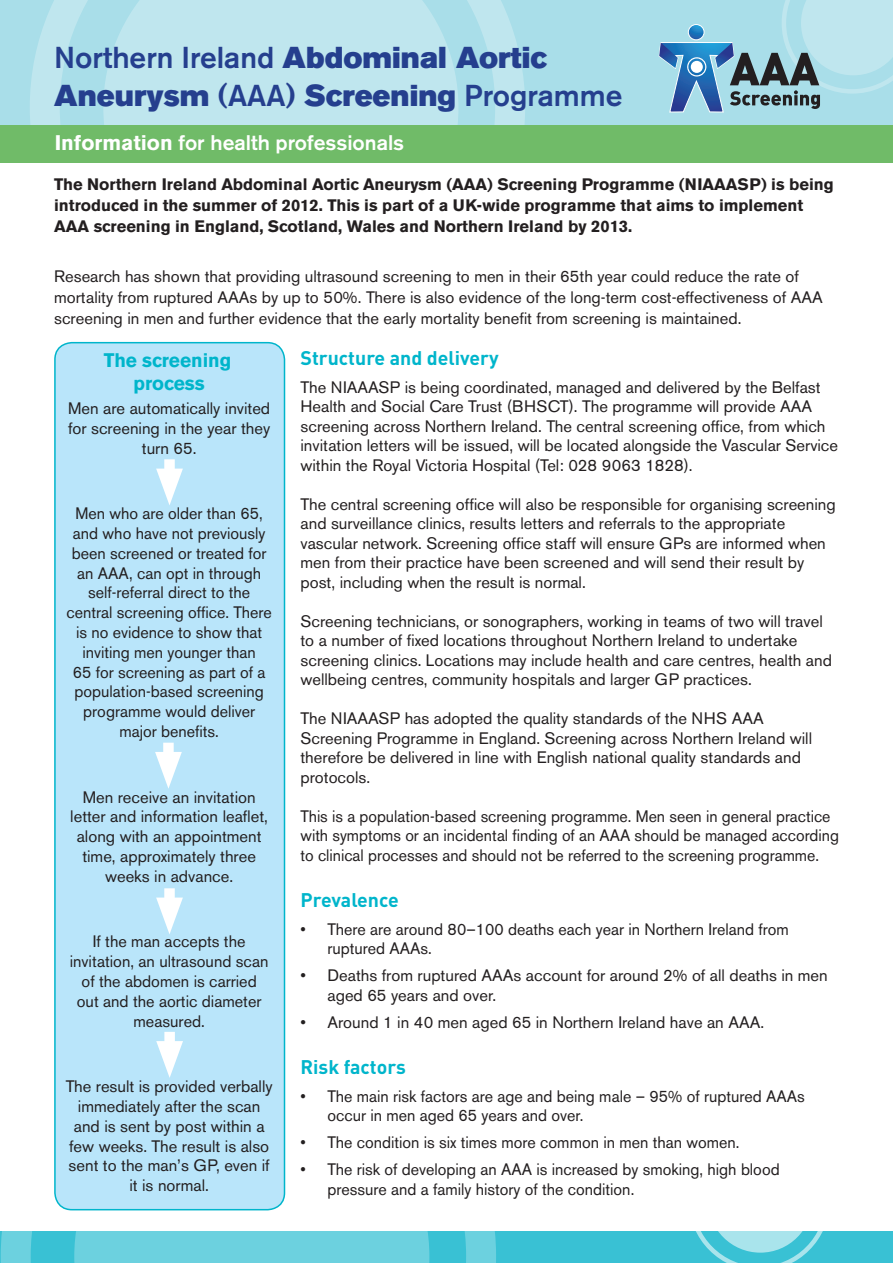
<style>
.page{position:relative;width:893px;height:1263px;background:#fff}
.page>*{position:absolute;margin:0;border:0;box-sizing:border-box;transform-origin:0 0}
.t1{font:30px/37.5px "Akzidenz Grotesk BE Super";color:#253f8e}
.t2{font:500 21px "Akzidenz Grotesk BE";color:#fff}
.t3{font:700 19.5px "DIN";color:#00b5cb}
.sub_header{font:700 19.5px/23.4px "Akzidenz Grotesk BE";color:#00b5cb;text-align:center}
.body_text{font:16.5px/19.5px "Akzidenz Grotesk BE";color:#231f20}
.sub_header-2{font:16.5px/19.8px "Akzidenz Grotesk BE";color:#231f20;text-align:center}
.sub_header-3{font:700 16.5px/21px "Akzidenz Grotesk BE";color:#231f20}
.body_text-2{font:16.5px/19.5px "Akzidenz Grotesk BE";color:#231f20;scale:.96 1}
.s1{font-family:"Akzidenz Grotesk BE";font-weight:500}
.s2{font-weight:700}
</style>
<div class="page">
<div style="left:0;top:0;width:893px;height:149px;background:#a9dee9"></div>
<svg style="left:30px;top:0;width:495px;height:355px"></svg>
<svg style="left:103px;top:0;width:355px;height:285px"></svg>
<div style="left:659px;top:186px;width:78px;height:78px;border:4px solid #fff;border-radius:50%"></div>
<div style="left:670px;top:197px;width:57px;height:57px;border:4px solid #fff;border-radius:50%"></div>
<svg style="left:659px;top:0;width:234px;height:112px"></svg>
<div style="left:0;top:126px;width:893px;height:37px;background:#70bb68"></div>
<div style="left:0;top:1231px;width:893px;height:32px;background:#39c1d4"></div>
<svg style="left:1px;top:1008px;width:495px;height:255px"></svg>
<svg style="left:74px;top:1079px;width:355px;height:184px"></svg>
<svg style="left:696px;top:1231px;width:127px;height:32px"></svg>
<div style="left:710px;top:1150px;width:100px;height:100px;background:#fff;border-radius:50%"></div>
<div style="left:708px;top:1148px;width:104px;height:104px;border:4px solid #fff;border-radius:50%"></div>
<div style="left:55px;top:343px;width:229px;height:867px;background:#b9e5fa;border-radius:17px"></div>
<div style="left:54px;top:342px;width:231px;height:868px;border:2px solid #00b5cb;border-radius:17px"></div>
<div style="left:164px;top:459px;width:11px;height:25px;background:#fff"></div>
<svg style="left:156px;top:469px;width:27px;height:36px"></svg>
<div style="left:163px;top:743px;width:11px;height:24px;background:#fff"></div>
<svg style="left:155px;top:752px;width:27px;height:37px"></svg>
<div style="left:164px;top:888px;width:11px;height:25px;background:#fff"></div>
<svg style="left:156px;top:897px;width:27px;height:37px"></svg>
<div style="left:164px;top:1032px;width:11px;height:24px;background:#fff"></div>
<svg style="left:156px;top:1041px;width:27px;height:37px"></svg>
<p class="t1" style="left:54px;top:39px;width:570px"><span class="s1">Northern Ireland</span> Abdominal Aortic<br>Aneurysm <span class="s1">(AAA)</span> Screening <span class="s1">Programme</span></p>
<p class="t2" style="left:55px;top:130px;width:351px"><span class="s2">Information</span> for health professionals</p>
<p class="sub_header-3" style="left:54px;top:174px;width:781px">The Northern Ireland Abdominal Aortic Aneurysm (AAA) Screening Programme (NIAAASP) is being introduced in the summer of 2012. This is part of a UK-wide programme that aims to implement<br>AAA screening in England, Scotland, Wales and Northern Ireland by 2013.</p>
<p class="sub_header-2" style="left:54px;top:266px;width:770px;line-height:21px;text-align:left">Research has shown that providing ultrasound screening to men in their 65th year could reduce the rate of mortality from ruptured AAAs by up to 50%. There is also evidence of the long-term cost-effectiveness of AAA screening in men and further evidence that the early mortality benefit from screening is maintained.</p>
<p class="sub_header" style="left:104px;top:348px;width:129px">The screening process</p>
<p class="sub_header-2" style="left:68px;top:398px;width:204px">Men are automatically invited for screening in the year they turn 65.</p>
<p class="t3" style="left:300px;top:345px;width:200px">Structure and delivery</p>
<p class="body_text" style="left:300px;top:377px;width:539px">The NIAAASP is being coordinated, managed and delivered by the Belfast Health and Social Care Trust (BHSCT). The programme will provide AAA screening across Northern Ireland. The central screening office, from which invitation letters will be issued, will be located alongside the Vascular Service within the Royal Victoria Hospital (Tel: 028 9063 1828).</p>
<p class="body_text" style="left:300px;top:494px;width:537px">The central screening office will also be responsible for organising screening and surveillance clinics, results letters and referrals to the appropriate vascular network. Screening office staff will ensure GPs are informed when men from their practice have been screened and will send their result by post, including when the result is normal.</p>
<p class="body_text" style="left:300px;top:611px;width:533px">Screening technicians, or sonographers, working in teams of two will travel to a number of fixed locations throughout Northern Ireland to undertake screening clinics. Locations may include health and care centres, health and wellbeing centres, community hospitals and larger GP practices.</p>
<p class="body_text" style="left:300px;top:709px;width:513px">The NIAAASP has adopted the quality standards of the NHS AAA Screening Programme in England. Screening across Northern Ireland will therefore be delivered in line with English national quality standards and protocols.</p>
<p class="body_text-2" style="left:300px;top:806px;width:562px">This is a population-based screening programme. Men seen in general practice with symptoms or an incidental finding of an AAA should be managed according to clinical processes and should not be referred to the screening programme.</p>
<p class="t3" style="left:300px;top:887px;width:100px">Prevalence</p>
<p class="body_text" style="left:327px;top:919px;width:463px;text-indent:-27px">• There are around 80–100 deaths each year in Northern Ireland from ruptured AAAs.</p>
<p class="body_text" style="left:327px;top:966px;width:502px;text-indent:-27px">• Deaths from ruptured AAAs account for around 2% of all deaths in men aged 65 years and over.</p>
<p class="body_text" style="left:300px;top:1012px;width:465px">• Around 1 in 40 men aged 65 in Northern Ireland have an AAA.</p>
<p class="t3" style="left:300px;top:1054px;width:107px">Risk factors</p>
<p class="body_text" style="left:327px;top:1086px;width:479px;text-indent:-27px">• The main risk factors are age and being male – 95% of ruptured AAAs occur in men aged 65 years and over.</p>
<p class="body_text" style="left:300px;top:1133px;width:440px">• The condition is six times more common in men than women.</p>
<p class="body_text" style="left:327px;top:1160px;width:454px;text-indent:-27px">• The risk of developing an AAA is increased by smoking, high blood pressure and a family history of the condition.</p>
<p class="sub_header-2" style="left:67px;top:503px;width:207px">Men who are older than 65, and who have not previously been screened or treated for an AAA, can opt in through self-referral direct to the central screening office. There is no evidence to show that inviting men younger than<br>65 for screening as part of a population-based screening programme would deliver major benefits.</p>
<p class="sub_header-2" style="left:70px;top:787px;width:199px">Men receive an invitation letter and information leaflet, along with an appointment time, approximately three weeks in advance.</p>
<p class="sub_header-2" style="left:70px;top:932px;width:200px">If the man accepts the invitation, an ultrasound scan of the abdomen is carried out and the aortic diameter measured.</p>
<p class="sub_header-2" style="left:66px;top:1076px;width:209px">The result is provided verbally immediately after the scan and is sent by post within a few weeks. The result is also sent to the man’s GP, even if it is normal.</p>
</div>
